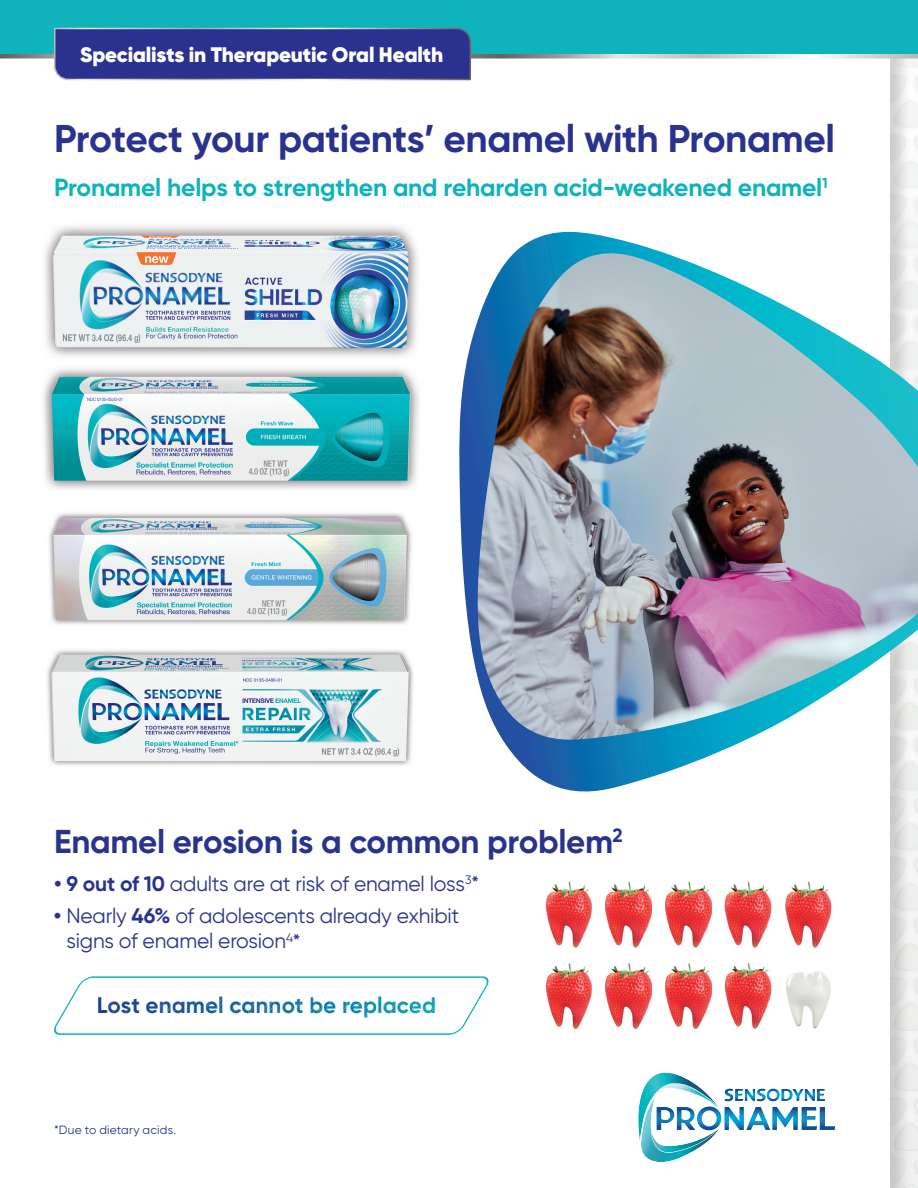
<style>
.page{position:relative;width:918px;height:1188px;background:#fff}
.page>*{position:absolute;margin:0;border:0;box-sizing:border-box;transform-origin:0 0}
.t1{font:700 38.7px "Gilroy";letter-spacing:-.01em;color:#29328e}
.t2{font:700 33px "Gilroy";letter-spacing:-.01em;color:#29328e}
.t3{font:700 24.75px "Gilroy";letter-spacing:-.01em;color:#0fb3bc}
.t4{font:700 22.5px "Gilroy";color:#223d90}
.t5{font:21px/25.2px "Gilroy";letter-spacing:-.01em;color:#29328e}
.t6{font:900 21px "Gilroy";letter-spacing:-.01em;color:#fff}
.t7{font:12px "Gilroy";letter-spacing:.015em;color:#29328e}
.s1{font-weight:700}
.s2{color:#223f91}
.s3{color:#204592}
.s4{color:#214592}
.s5{color:#1f4a94}
.s6{color:#204e96}
.s7{color:#225197}
.s8{color:#1b589a}
.s9{color:#185c9c}
.s10{color:#11609d}
.s11{color:#13649e}
.s12{color:#1569a1}
.s13{color:#186da3}
.s14{color:#176fa3}
.s15{color:#1973a5}
.s16{color:#1477a7}
.s17{color:#0d7ca8}
.s18{color:#087faa}
.s19{color:#0987ad}
.s20{color:#0b8aaf}
.s21{color:#0c8fb1}
.s22{color:#0d93b2}
.s23{color:#0d95b3}
.s24{color:#0f98b4}
.s25{color:#0f9db5}
.s26{color:#0f9fb6}
</style>
<div class="page">
<img style="left:891px;top:58px;width:27px;height:1130px">
<svg style="left:1px;top:54px;width:917px;height:4px;background:#bababd"></svg>
<img style="left:546px;top:881px;width:285px;height:148px">
<img style="left:605px;top:968px;width:47px;height:61px">
<img style="left:665px;top:881px;width:47px;height:51px">
<img style="left:725px;top:881px;width:46px;height:51px">
<img style="left:725px;top:968px;width:46px;height:61px">
<div style="left:0;top:0;width:918px;height:54px;background:#0fb3bc"></div>
<img style="left:46px;top:368px;width:370px;height:121px">
<img style="left:47px;top:650px;width:366px;height:115px">
<img style="left:49px;top:513px;width:363px;height:111px">
<img style="left:43px;top:368px;width:36px;height:49px">
<img style="left:387px;top:368px;width:32px;height:49px">
<img style="left:44px;top:226px;width:374px;height:131px">
<img style="left:459px;top:232px;width:459px;height:564px">
<svg style="left:53px;top:27px;width:419px;height:54px;background:#354093"></svg>
<svg style="left:54px;top:976px;width:435px;height:59px"></svg>
<img style="left:647px;top:1158px;width:32px;height:4px">
<img style="left:647px;top:1073px;width:46px;height:10px">
<svg style="left:638px;top:1083px;width:197px;height:75px"></svg>
<img style="left:657px;top:1107px;width:17px;height:23px">
<img style="left:725px;top:1107px;width:19px;height:23px">
<img style="left:772px;top:1107px;width:26px;height:23px">
<img style="left:746px;top:1107px;width:24px;height:23px">
<p class="t6" style="left:80px;top:46px;width:365px">Specialists in Therapeutic Oral Health</p>
<h1 class="t1" style="left:54px;top:125px;width:782px">Protect your patients’ enamel with Pronamel</h1>
<p class="t3" style="left:54px;top:179px;width:775px">Pronamel helps to strengthen and reharden acid-weakened enamel<sup>1</sup></p>
<h2 class="t2" style="left:54px;top:830px;width:570px">Enamel erosion is a common problem<sup>2</sup></h2>
<p class="t5" style="left:54px;top:874px;width:427px"><span class="s1">• 9 out of 10</span> adults are at risk of enamel loss<sup>3</sup>*</p>
<p class="t5" style="left:66px;top:906px;width:394px;text-indent:-12px"><span class="s1">•</span> Nearly <span class="s1">46%</span> of adolescents already exhibit signs of enamel erosion<sup>4</sup>*</p>
<p class="t4" style="left:97px;top:997px;width:341px">L<span class="s2">o</span><span class="s3">s</span><span class="s4">t</span> <span class="s5">e</span><span class="s6">n</span><span class="s7">a</span><span class="s8">m</span><span class="s9">e</span><span class="s10">l</span> <span class="s11">c</span><span class="s12">a</span><span class="s13">n</span><span class="s14">n</span><span class="s15">o</span><span class="s16">t</span> <span class="s17">b</span><span class="s18">e</span> <span class="s19">r</span><span class="s20">e</span><span class="s21">p</span><span class="s22">l</span><span class="s23">a</span><span class="s24">c</span><span class="s25">e</span><span class="s26">d</span></p>
<p class="t7" style="left:54px;top:1126px;width:124px">*Due to dietary acids.</p>
</div>
